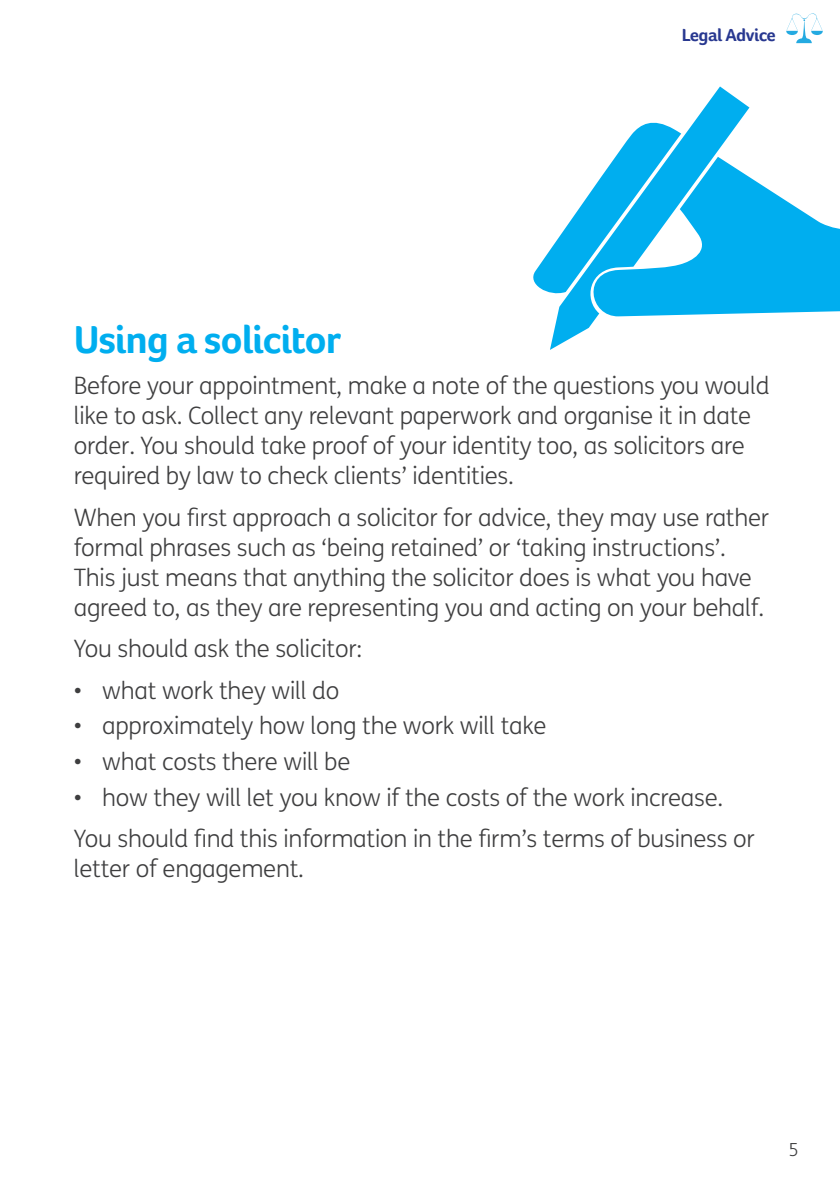
<style>
.page{position:relative;width:840px;height:1191px;background:#fff}
.page>*{position:absolute;margin:0;border:0;box-sizing:border-box;transform-origin:0 0}
.t1{font:700 40px "Foco Age UK";letter-spacing:-.025em;color:#00aeef}
.body{font:300 24px/30px "FS Me";letter-spacing:-.01em;color:#3e3e3f}
.t2{font:700 18px "Foco Age UK";letter-spacing:-.025em;color:#283890}
.t3{font:300 18px "FS Me";color:#3e3e3f}
</style>
<div class="page">
<svg style="left:786px;top:13px;width:36px;height:30px"></svg>
<svg style="left:749px;top:177px;width:90px;height:137px;fill:#00aeef"></svg>
<svg style="left:533px;top:251px;width:16px;height:42px"></svg>
<svg style="left:549px;top:86px;width:200px;height:264px;fill:#00aeef"></svg>
<p class="t2" style="left:681px;top:24px;width:96px">Legal Advice</p>
<p class="t1" style="left:74px;top:316px;width:268px">Using a solicitor</p>
<p class="body" style="left:74px;top:370px;width:697px">Before your appointment, make a note of the questions you would like to ask. Collect any relevant paperwork and organise it in date order. You should take proof of your identity too, as solicitors are required by law to check clients’ identities.</p>
<p class="body" style="left:74px;top:502px;width:696px">When you first approach a solicitor for advice, they may use rather formal phrases such as ‘being retained’ or ‘taking instructions’.<br>This just means that anything the solicitor does is what you have agreed to, as they are representing you and acting on your behalf.</p>
<p class="body" style="left:74px;top:633px;width:290px">You should ask the solicitor:</p>
<p class="body" style="left:74px;top:674px;width:267px">• what work they will do</p>
<p class="body" style="left:74px;top:710px;width:474px">• approximately how long the work will take</p>
<p class="body" style="left:74px;top:746px;width:278px">• what costs there will be</p>
<p class="body" style="left:74px;top:781px;width:650px">• how they will let you know if the costs of the work increase.</p>
<p class="body" style="left:74px;top:823px;width:682px">You should find this information in the firm’s terms of business or letter of engagement.</p>
<p class="t3" style="left:788px;top:1137px;width:12px">5</p>
</div>
